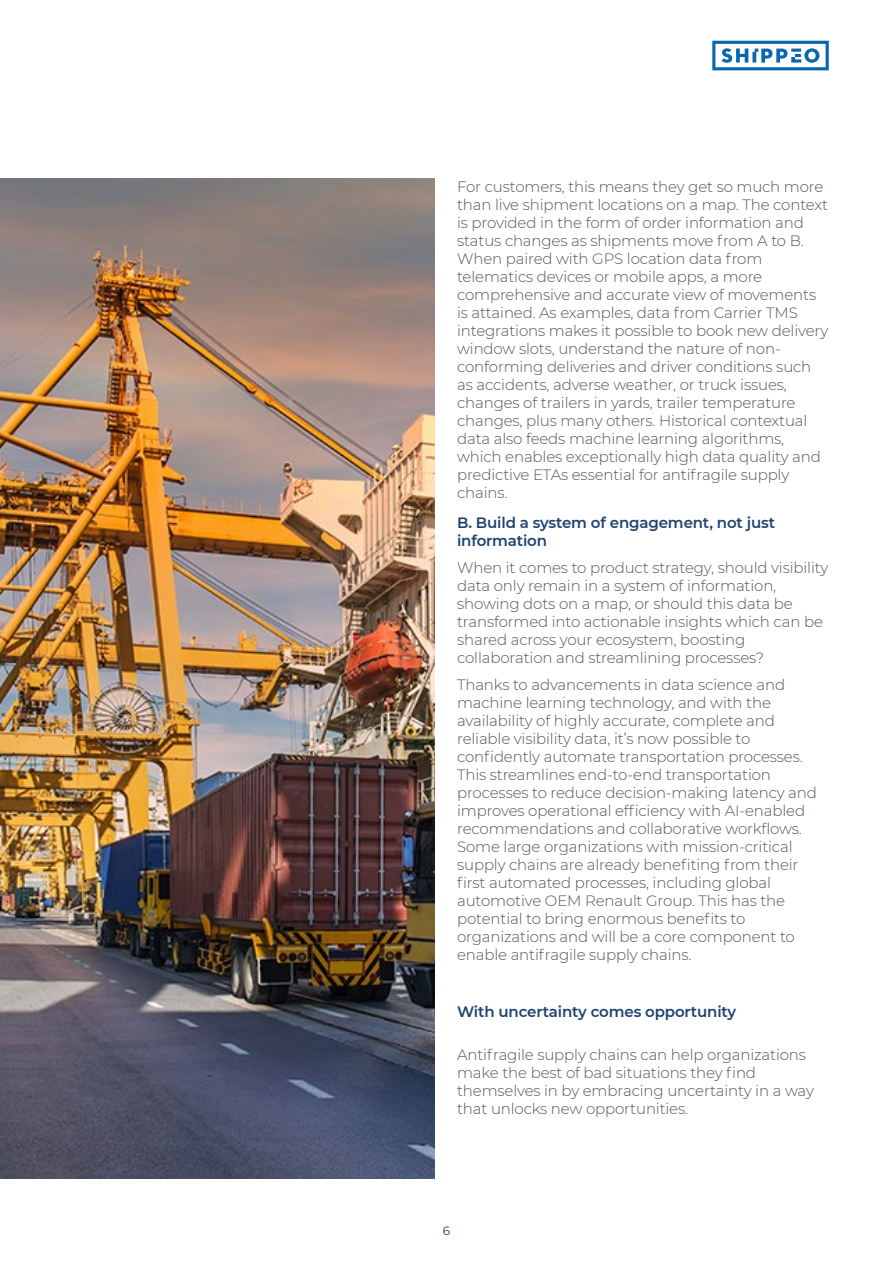
<style>
.page{position:relative;width:893px;height:1263px;background:#fff}
.page>*{position:absolute;margin:0;border:0;box-sizing:border-box;transform-origin:0 0}
.t1{font:300 15px/18px "Montserrat";letter-spacing:-.01em;color:#4f575c}
.t2{font:600 15px/18px "Montserrat";letter-spacing:-.01em;color:#1e436f}
.t3{font:12px "Montserrat";color:#1e436f}
</style>
<div class="page">
<svg style="left:712px;top:41px;width:117px;height:29px"></svg>
<img style="left:0;top:179px;width:435px;height:999px">
<p class="t1" style="left:457px;top:177px;width:373px">For customers, this means they get so much more than live shipment locations on a map. The context is provided in the form of order information and status changes as shipments move from A to B.<br>When paired with GPS location data from telematics devices or mobile apps, a more comprehensive and accurate view of movements is attained. As examples, data from Carrier TMS integrations makes it possible to book new delivery window slots, understand the nature of non&shy;conforming deliveries and driver conditions such as accidents, adverse weather, or truck issues, changes of trailers in yards, trailer temperature changes, plus many others. Historical contextual data also feeds machine learning algorithms, which enables exceptionally high data quality and predictive ETAs essential for antifragile supply chains.</p>
<p class="t2" style="left:457px;top:513px;width:319px">B. Build a system of engagement, not just information</p>
<p class="t1" style="left:457px;top:558px;width:373px">When it comes to product strategy, should visibility data only remain in a system of information, showing dots on a map, or should this data be transformed into actionable insights which can be shared across your ecosystem, boosting collaboration and streamlining processes?</p>
<p class="t1" style="left:457px;top:675px;width:361px">Thanks to advancements in data science and machine learning technology, and with the availability of highly accurate, complete and reliable visibility data, it’s now possible to confidently automate transportation processes.<br>This streamlines end-to-end transportation processes to reduce decision-making latency and improves operational efficiency with AI-enabled recommendations and collaborative workflows.<br>Some large organizations with mission-critical supply chains are already benefiting from their first automated processes, including global automotive OEM Renault Group. This has the potential to bring enormous benefits to organizations and will be a core component to enable antifragile supply chains.</p>
<p class="t2" style="left:457px;top:1002px;width:281px">With uncertainty comes opportunity</p>
<p class="t1" style="left:457px;top:1045px;width:358px">Antifragile supply chains can help organizations make the best of bad situations they find themselves in by embracing uncertainty in a way that unlocks new opportunities.</p>
<p class="t3" style="left:443px;top:1223px;width:9px">6</p>
</div>
